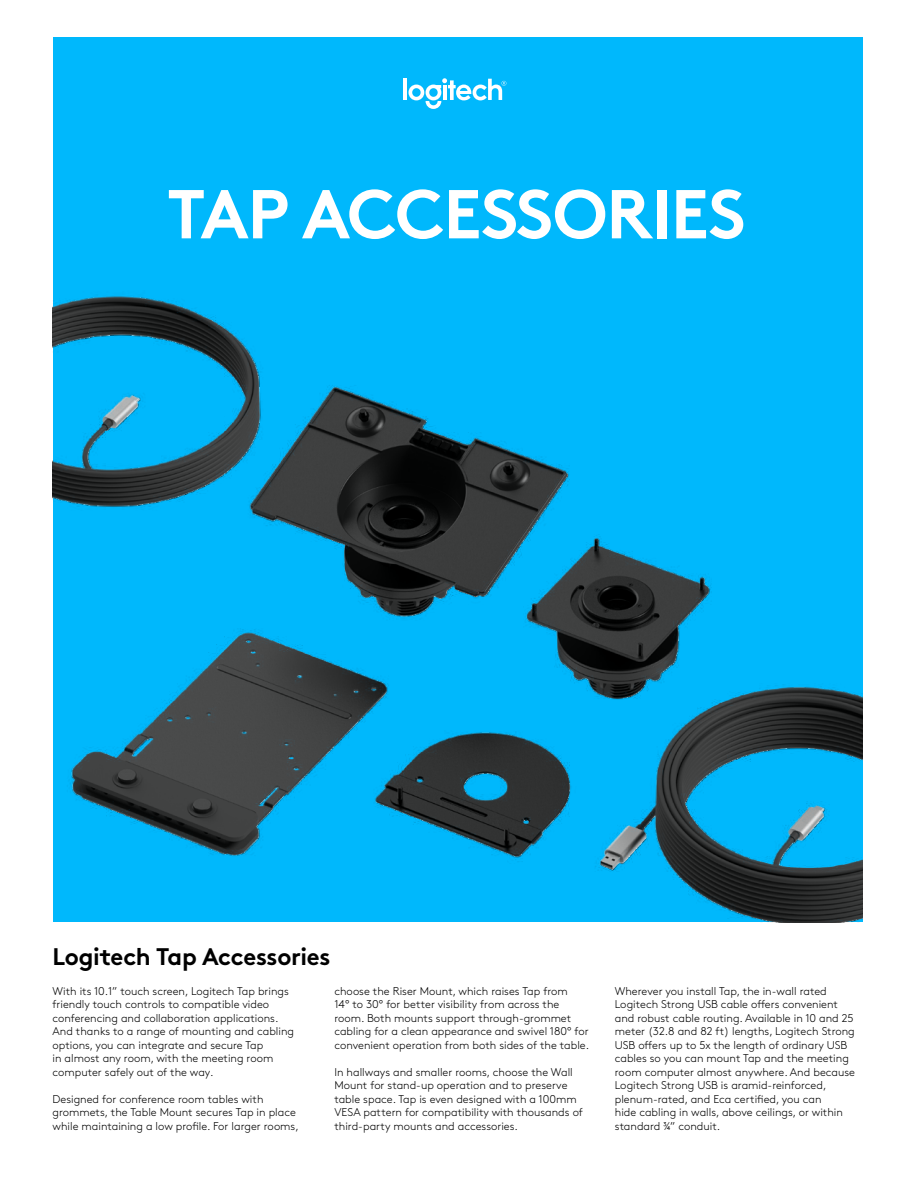
<style>
.page{position:relative;width:918px;height:1188px;background:#fff}
.page>*{position:absolute;margin:0;border:0;box-sizing:border-box;transform-origin:0 0}
.t1{font:700 69px "Brown Std";letter-spacing:-.015em;color:#fff}
.t2{font:700 24px "Brown Std";letter-spacing:-.015em;color:#000}
.t3{font:300 11.25px/13.5px "Brown Std";color:#000}
</style>
<div class="page">
<div style="left:53px;top:38px;width:810px;height:884px;background:#00b8fc"></div>
<img style="left:53px;top:296px;width:810px;height:626px">
<hr style="left:403px;top:79px;width:4px;height:21px;background:#fff">
<svg style="left:409px;top:78px;width:97px;height:31px"></svg>
<hr style="left:443px;top:85px;width:3px;height:15px;background:#fff">
<h1 class="t1" style="left:167px;top:172px;width:580px">TAP ACCESSORIES</h1>
<h2 class="t2" style="left:53px;top:942px;width:279px">Logitech Tap Accessories</h2>
<p class="t3" style="left:53px;top:984px;width:243px">With its 10.1” touch screen, Logitech Tap brings friendly touch controls to compatible video conferencing and collaboration applications.<br>And thanks to a range of mounting and cabling options, you can integrate and secure Tap<br>in almost any room, with the meeting room computer safely out of the way.</p>
<p class="t3" style="left:53px;top:1092px;width:248px">Designed for conference room tables with grommets, the Table Mount secures Tap in place while maintaining a low profile. For larger rooms,</p>
<p class="t3" style="left:334px;top:984px;width:256px">choose the Riser Mount, which raises Tap from<br>14° to 30° for better visibility from across the room. Both mounts support through-grommet cabling for a clean appearance and swivel 180° for convenient operation from both sides of the table.</p>
<p class="t3" style="left:334px;top:1065px;width:250px">In hallways and smaller rooms, choose the Wall Mount for stand-up operation and to preserve table space. Tap is even designed with a 100mm VESA pattern for compatibility with thousands of third-party mounts and accessories.</p>
<p class="t3" style="left:615px;top:984px;width:242px">Wherever you install Tap, the in-wall rated Logitech Strong USB cable offers convenient and robust cable routing. Available in 10 and 25 meter (32.8 and 82 ft) lengths, Logitech Strong USB offers up to 5x the length of ordinary USB cables so you can mount Tap and the meeting room computer almost anywhere. And because Logitech Strong USB is aramid-reinforced, plenum-rated, and Eca certified, you can<br>hide cabling in walls, above ceilings, or within standard ¾” conduit.</p>
</div>
